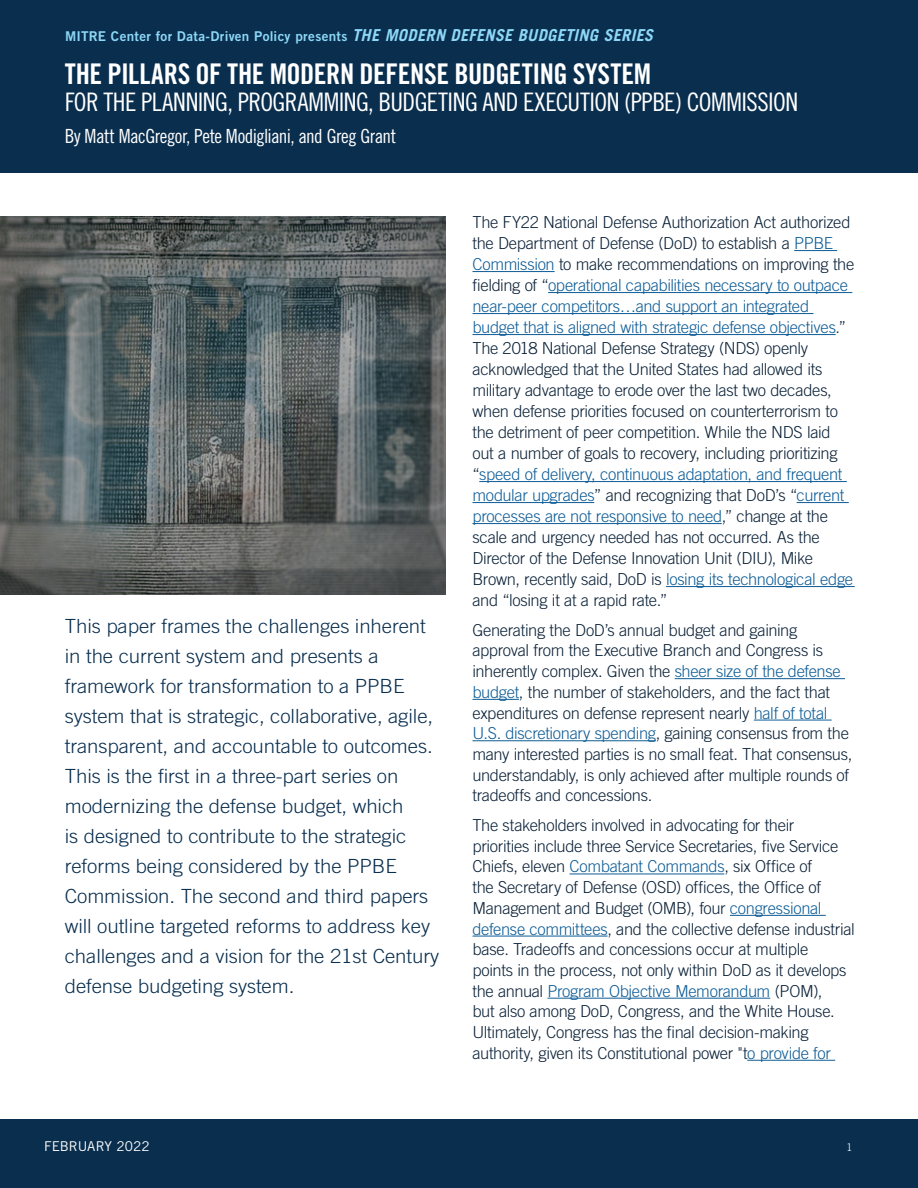
<style>
.page{position:relative;width:918px;height:1188px;background:#fff}
.page>*{position:absolute;margin:0;border:0;box-sizing:border-box;transform-origin:0 0}
.t1{font:28.5px "Trade Gothic LT Pro Bd Cn 20";letter-spacing:-.01em;color:#fff}
.t2{font:25.5px "Trade Gothic LT Pro Cn 18";letter-spacing:-.02em;color:#fff}
.t3{font:300 19.5px/30px "Trade Gothic LT Pro";letter-spacing:-.005em;color:#092e4e;scale:1.05 1}
.t4{font:19.5px "Trade Gothic LT Pro Cn 18";letter-spacing:-.025em;color:#fff}
.t5{font:300 16.5px/20.7px "Trade Gothic LT Pro";letter-spacing:-.02em;color:#0a2137}
.t6{font:13.5px "Trade Gothic LT Pro Bd 2";letter-spacing:.02em;color:#8dd7f7}
.t7{font:13.5px "Trade Gothic LT Pro";letter-spacing:.005em;color:#fff}
.t8{font:300 10.5px "Trade Gothic LT Pro";color:#fff}
.s1{font-family:"Trade Gothic LT Pro";font-weight:700;font-style:italic;font-size:16.5px}
.s2{color:#0d5c96}
</style>
<div class="page">
<div style="left:0;top:1119px;width:918px;height:69px;background:#092e4e"></div>
<div style="left:0;top:0;width:918px;height:173px;background:#092e4e"></div>
<hr style="left:794px;top:250px;width:43px;height:1px;background:#0d5c96">
<hr style="left:472px;top:271px;width:83px;height:1px;background:#0d5c96">
<hr style="left:548px;top:292px;width:304px;height:1px;background:#0d5c96">
<hr style="left:472px;top:313px;width:341px;height:1px;background:#0d5c96">
<hr style="left:472px;top:334px;width:364px;height:1px;background:#0d5c96">
<hr style="left:479px;top:481px;width:368px;height:1px;background:#0d5c96">
<hr style="left:472px;top:502px;width:122px;height:1px;background:#0d5c96">
<hr style="left:797px;top:502px;width:52px;height:1px;background:#0d5c96">
<hr style="left:472px;top:523px;width:250px;height:1px;background:#0d5c96">
<hr style="left:666px;top:586px;width:189px;height:1px;background:#0d5c96">
<hr style="left:675px;top:678px;width:170px;height:1px;background:#0d5c96">
<hr style="left:472px;top:699px;width:47px;height:1px;background:#0d5c96">
<hr style="left:754px;top:720px;width:78px;height:1px;background:#0d5c96">
<hr style="left:472px;top:740px;width:184px;height:1px;background:#0d5c96">
<hr style="left:570px;top:874px;width:154px;height:1px;background:#0d5c96">
<hr style="left:730px;top:915px;width:96px;height:1px;background:#0d5c96">
<hr style="left:472px;top:936px;width:136px;height:1px;background:#0d5c96">
<hr style="left:547px;top:998px;width:223px;height:1px;background:#0d5c96">
<hr style="left:747px;top:1060px;width:88px;height:1px;background:#0d5c96">
<img style="left:0;top:216px;width:446px;height:378px">
<p class="t6" style="left:65px;top:28px;width:590px">MITRE Center for Data-Driven Policy presents <span class="s1">THE MODERN DEFENSE BUDGETING SERIES</span></p>
<h1 class="t1" style="left:65px;top:56px;width:588px">THE PILLARS OF THE MODERN DEFENSE BUDGETING SYSTEM</h1>
<h2 class="t2" style="left:65px;top:86px;width:735px">FOR THE PLANNING, PROGRAMMING, BUDGETING AND EXECUTION (PPBE) COMMISSION</h2>
<p class="t4" style="left:65px;top:125px;width:333px">By Matt MacGregor, Pete Modigliani, and Greg Grant</p>
<p class="t3" style="left:65px;top:611px;width:358px">This paper frames the challenges inherent in the current system and presents a framework for transformation to a PPBE system that is strategic, collaborative, agile, transparent, and accountable to outcomes.<br>This is the first in a three-part series on modernizing the defense budget, which<br>is designed to contribute to the strategic reforms being considered by the PPBE Commission. The second and third papers will outline targeted reforms to address key challenges and a vision for the 21st Century defense budgeting system.</p>
<p class="t5" style="left:472px;top:211px;width:383px">The FY22 National Defense Authorization Act authorized the Department of Defense (DoD) to establish a <span class="s2">PPBE Commission</span> to make recommendations on improving the fielding of “<span class="s2">operational capabilities necessary to outpace near-peer competitors…and support an integrated budget that is aligned with strategic defense objectives</span>.” The 2018 National Defense Strategy (NDS) openly acknowledged that the United States had allowed its military advantage to erode over the last two decades, when defense priorities focused on counterterrorism to the detriment of peer competition. While the NDS laid out a number of goals to recovery, including prioritizing “<span class="s2">speed of delivery, continuous adaptation, and frequent modular upgrades</span>” and recognizing that DoD’s “<span class="s2">current processes are not responsive to need</span>,” change at the scale and urgency needed has not occurred. As the Director of the Defense Innovation Unit (DIU), Mike Brown, recently said, DoD is <span class="s2">losing its technological edge </span>and “losing it at a rapid rate.”</p>
<p class="t5" style="left:472px;top:619px;width:381px">Generating the DoD’s annual budget and gaining approval from the Executive Branch and Congress is inherently complex. Given the <span class="s2">sheer size of the defense budget</span>, the number of stakeholders, and the fact that expenditures on defense represent nearly <span class="s2">half of total U.S. discretionary spending</span>, gaining consensus from the many interested parties is no small feat. That consensus, understandably, is only achieved after multiple rounds of tradeoffs and concessions.</p>
<p class="t5" style="left:472px;top:815px;width:384px">The stakeholders involved in advocating for their priorities include three Service Secretaries, five Service Chiefs, eleven <span class="s2">Combatant Commands</span>, six Office of<br>the Secretary of Defense (OSD) offices, the Office of Management and Budget (OMB), four <span class="s2">congressional defense committees</span>, and the collective defense industrial base. Tradeoffs and concessions occur at multiple<br>points in the process, not only within DoD as it develops the annual <span class="s2">Program Objective Memorandum</span> (POM),<br>but also among DoD, Congress, and the White House.<br>Ultimately, Congress has the final decision-making authority, given its Constitutional power "t<span class="s2">o provide for</span></p>
<p class="t7" style="left:44px;top:1138px;width:107px">FEBRUARY 2022</p>
<p class="t8" style="left:846px;top:1141px;width:7px">1</p>
</div>
